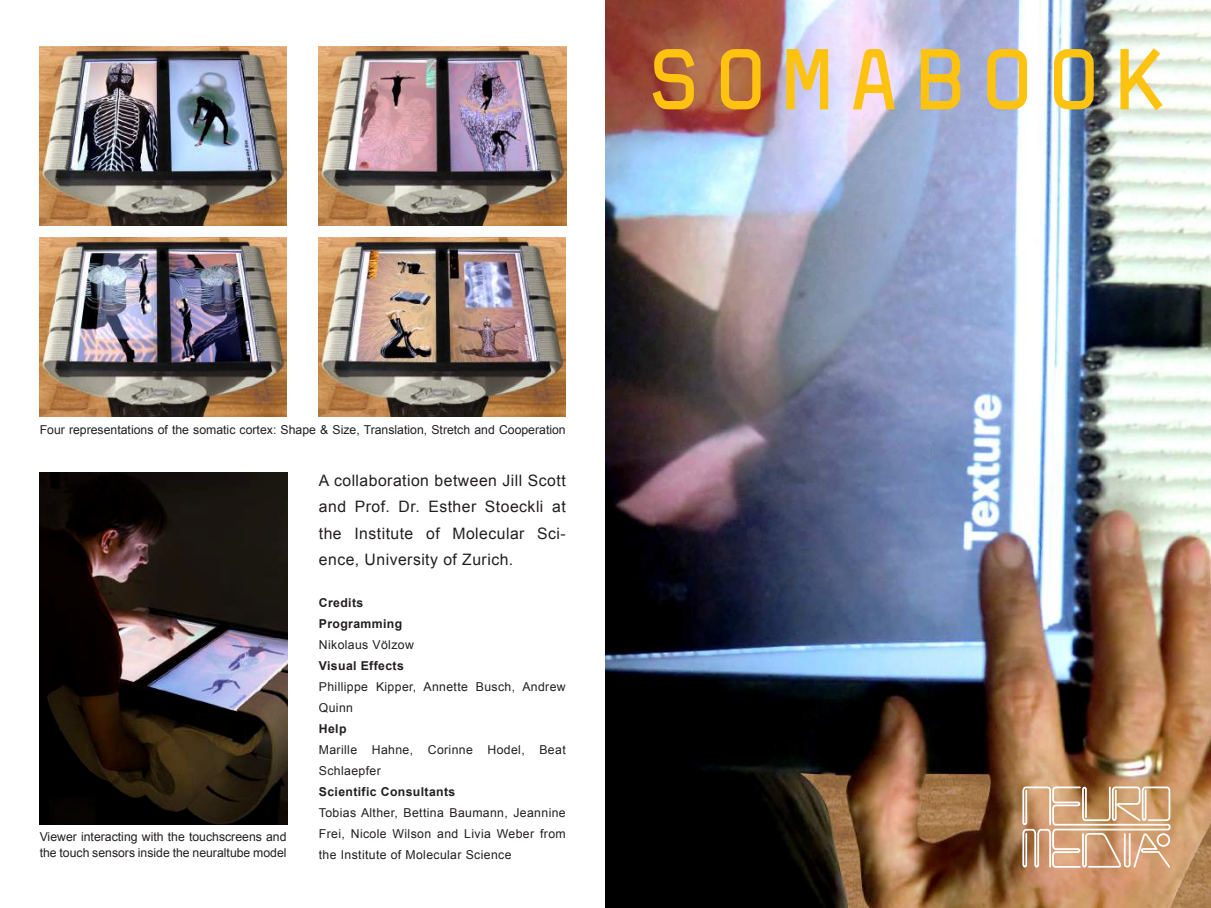
<style>
.page{position:relative;width:1211px;height:908px;background:#fff}
.page>*{position:absolute;margin:0;border:0;box-sizing:border-box;transform-origin:0 0}
.t1{font:700 84.35px "Mono";letter-spacing:.125em;color:#fec210}
.t2{font:15.75px/26.2px "Arial";letter-spacing:.03em;color:#231f20;text-align:justify}
.t3{font:12.25px/21px "Arial";color:#231f20;text-align:justify}
.t4{font:12.25px/21px "Arial";letter-spacing:.03em;color:#231f20}
.t5{font:700 12.25px/21px "Arial";letter-spacing:.03em;color:#231f20}
</style>
<div class="page">
<img style="left:605px;top:0;width:605px;height:908px">
<svg style="left:1022px;top:786px;width:149px;height:82px;background:#d5ac89"></svg>
<div style="left:1156px;top:833px;width:14px;height:14px;border:2px solid #fff;border-radius:50%"></div>
<img style="left:40px;top:472px;width:248px;height:352px">
<img style="left:319px;top:46px;width:247px;height:179px">
<img style="left:319px;top:237px;width:247px;height:179px">
<img style="left:40px;top:46px;width:246px;height:179px">
<img style="left:40px;top:237px;width:246px;height:179px">
<h1 class="t1" style="left:646px;top:25px;width:524px">SOMABOOK</h1>
<p class="t3" style="left:40px;top:419px;width:527px">Four representations of the somatic cortex: Shape &amp; Size, Translation, Stretch and Cooperation</p>
<p class="t3" style="left:40px;top:829px;width:248px;line-height:15.8px">Viewer interacting with the touchscreens and the touch sensors inside the neuraltube model</p>
<p class="t2" style="left:319px;top:467px;width:248px">A collaboration between Jill Scott and Prof. Dr. Esther Stoeckli at the Institute of Molecular Sci&shy;ence, University of Zurich.</p>
<p class="t5" style="left:319px;top:592px;width:85px">Credits<br>Programming</p>
<p class="t4" style="left:319px;top:634px;width:96px">Nikolaus Völzow</p>
<p class="t5" style="left:319px;top:655px;width:86px">Visual Effects</p>
<p class="t4" style="left:319px;top:676px;width:248px">Phillippe Kipper, Annette Busch, Andrew<br>Quinn</p>
<p class="t5" style="left:319px;top:718px;width:29px">Help</p>
<p class="t4" style="left:319px;top:739px;width:248px">Marille Hahne, Corinne Hodel, Beat<br>Schlaepfer</p>
<p class="t5" style="left:319px;top:781px;width:138px">Scientific Consultants</p>
<p class="t3" style="left:319px;top:802px;width:248px">Tobias Alther, Bettina Baumann, Jeannine Frei, Nicole Wilson and Livia Weber from the Institute of Molecular Science</p>
</div>
